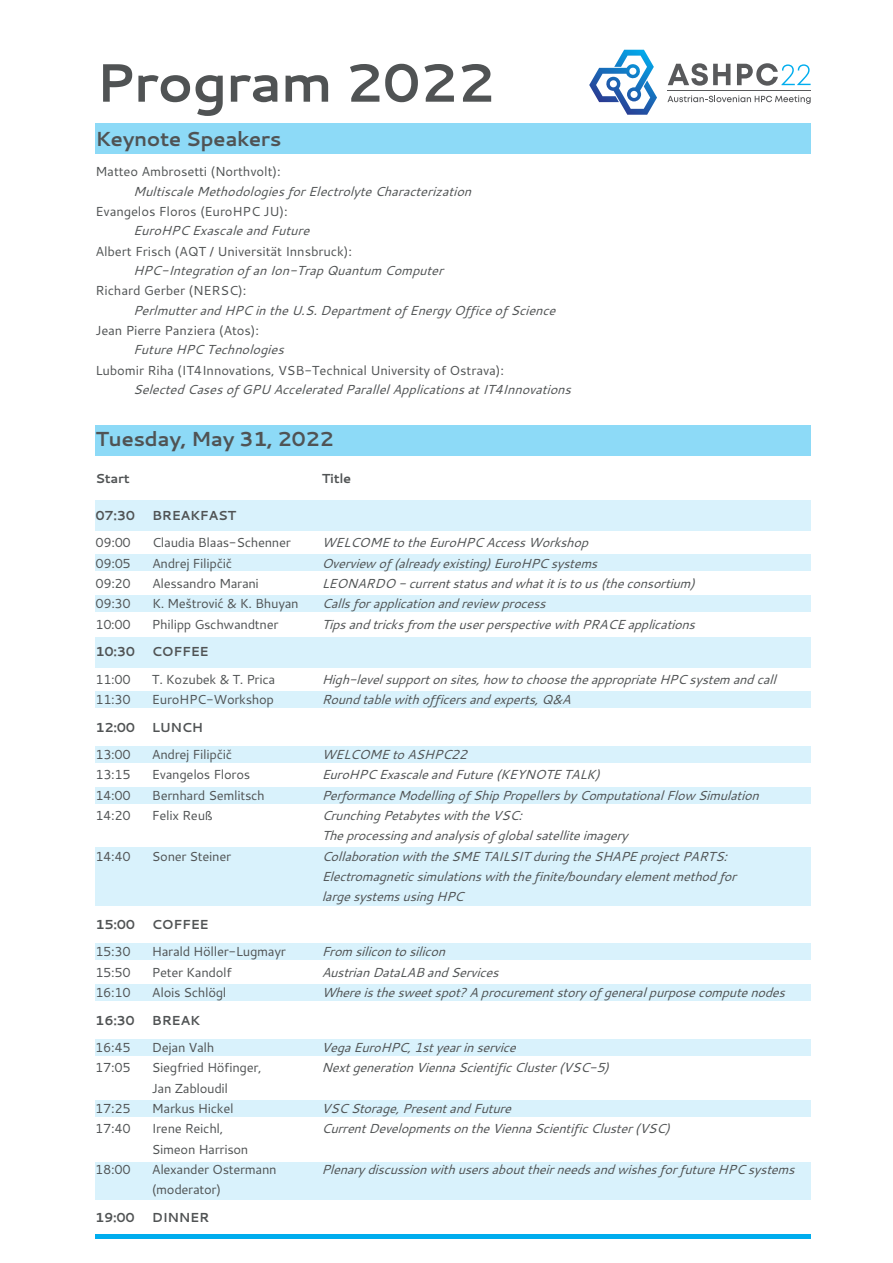
<style>
.page{position:relative;width:893px;height:1263px;background:#fff}
.page>*{position:absolute;margin:0;border:0;box-sizing:border-box;transform-origin:0 0}
.t1{font:700 54px "Cantarell";letter-spacing:-.025em;color:#505354}
.t2{font:700 20.25px "Cantarell";letter-spacing:-.025em;color:#505354}
.t3{font:italic 13.05px/20.2px "Cantarell";letter-spacing:-.025em;color:#505354}
.t4{font:13.05px "Cantarell";letter-spacing:-.025em;color:#505354}
.t5{font:700 13.05px "Cantarell";letter-spacing:-.025em;color:#505354}
</style>
<div class="page">
<div style="left:95px;top:555px;width:716px;height:16px;background:#d9f2fc"></div>
<div style="left:95px;top:596px;width:716px;height:16px;background:#d9f2fc"></div>
<div style="left:95px;top:692px;width:716px;height:16px;background:#d9f2fc"></div>
<div style="left:95px;top:746px;width:716px;height:17px;background:#d9f2fc"></div>
<div style="left:95px;top:787px;width:716px;height:16px;background:#d9f2fc"></div>
<div style="left:95px;top:943px;width:716px;height:17px;background:#d9f2fc"></div>
<div style="left:95px;top:984px;width:716px;height:17px;background:#d9f2fc"></div>
<div style="left:95px;top:1040px;width:716px;height:16px;background:#d9f2fc"></div>
<div style="left:95px;top:1100px;width:716px;height:17px;background:#d9f2fc"></div>
<div style="left:95px;top:847px;width:716px;height:59px;background:#d9f2fc"></div>
<div style="left:95px;top:637px;width:716px;height:30px;background:#d9f2fc"></div>
<div style="left:95px;top:500px;width:716px;height:31px;background:#d9f2fc"></div>
<div style="left:95px;top:425px;width:716px;height:31px;background:#8ddaf7"></div>
<div style="left:95px;top:123px;width:716px;height:30px;background:#8ddaf7"></div>
<div style="left:95px;top:1162px;width:716px;height:38px;background:#d9f2fc"></div>
<hr style="left:95px;top:1234px;width:716px;height:4px;background:#00adee">
<svg style="left:589px;top:50px;width:68px;height:65px"></svg>
<svg style="left:668px;top:63px;width:62px;height:23px"></svg>
<svg style="left:667px;top:95px;width:144px;height:9px"></svg>
<hr style="left:668px;top:91px;width:143px;height:1px;background:#58595b">
<svg style="left:737px;top:63px;width:74px;height:23px"></svg>
<p class="t1" style="left:95px;top:45px;width:401px">Program 2022</p>
<p class="t2" style="left:95px;top:125px;width:187px">Keynote Speakers</p>
<p class="t4" style="left:95px;top:163px;width:187px">Matteo Ambrosetti (Northvolt):</p>
<p class="t3" style="left:133px;top:181px;width:340px">Multiscale Methodologies for Electrolyte Characterization</p>
<p class="t4" style="left:95px;top:202px;width:194px">Evangelos Floros (EuroHPC JU):</p>
<p class="t3" style="left:133px;top:220px;width:178px">EuroHPC Exascale and Future</p>
<p class="t4" style="left:95px;top:242px;width:258px">Albert Frisch (AQT / Universität Innsbruck):</p>
<p class="t3" style="left:133px;top:260px;width:311px">HPC-Integration of an Ion-Trap Quantum Computer</p>
<p class="t4" style="left:95px;top:282px;width:153px">Richard Gerber (NERSC):</p>
<p class="t3" style="left:133px;top:299px;width:424px">Perlmutter and HPC in the U.S. Department of Energy Office of Science</p>
<p class="t4" style="left:95px;top:321px;width:165px">Jean Pierre Panziera (Atos):</p>
<p class="t3" style="left:133px;top:339px;width:152px">Future HPC Technologies</p>
<p class="t4" style="left:95px;top:361px;width:410px">Lubomir Riha (IT4Innovations, VSB-Technical University of Ostrava):</p>
<p class="t3" style="left:133px;top:379px;width:439px">Selected Cases of GPU Accelerated Parallel Applications at IT4Innovations</p>
<p class="t2" style="left:95px;top:425px;width:240px">Tuesday, May 31, 2022</p>
<p class="t5" style="left:95px;top:469px;width:36px">Start</p>
<p class="t5" style="left:322px;top:469px;width:31px">Title</p>
<p class="t5" style="left:95px;top:506px;width:41px">07:30</p>
<p class="t5" style="left:152px;top:506px;width:86px">BREAKFAST</p>
<p class="t4" style="left:95px;top:534px;width:37px">09:00</p>
<p class="t4" style="left:152px;top:534px;width:140px">Claudia Blaas-Schenner</p>
<p class="t3" style="left:322px;top:532px;width:268px">WELCOME to the EuroHPC Access Workshop</p>
<p class="t4" style="left:95px;top:554px;width:37px">09:05</p>
<p class="t4" style="left:152px;top:554px;width:82px">Andrej Filipčič</p>
<p class="t3" style="left:322px;top:552px;width:277px">Overview of (already existing) EuroHPC systems</p>
<p class="t4" style="left:95px;top:574px;width:37px">09:20</p>
<p class="t4" style="left:152px;top:574px;width:108px">Alessandro Marani</p>
<p class="t3" style="left:322px;top:573px;width:375px">LEONARDO - current status and what it is to us (the consortium)</p>
<p class="t4" style="left:95px;top:595px;width:37px">09:30</p>
<p class="t4" style="left:152px;top:595px;width:148px">K. Meštrović &amp; K. Bhuyan</p>
<p class="t3" style="left:322px;top:593px;width:225px">Calls for application and review process</p>
<p class="t4" style="left:95px;top:615px;width:37px">10:00</p>
<p class="t4" style="left:152px;top:615px;width:128px">Philipp Gschwandtner</p>
<p class="t3" style="left:322px;top:613px;width:375px">Tips and tricks from the user perspective with PRACE applications</p>
<p class="t5" style="left:95px;top:642px;width:41px">10:30</p>
<p class="t5" style="left:152px;top:642px;width:58px">COFFEE</p>
<p class="t4" style="left:95px;top:670px;width:37px">11:00</p>
<p class="t4" style="left:152px;top:670px;width:125px">T. Kozubek &amp; T. Prica</p>
<p class="t3" style="left:322px;top:668px;width:456px">High-level support on sites, how to choose the appropriate HPC system and call</p>
<p class="t4" style="left:95px;top:690px;width:37px">11:30</p>
<p class="t4" style="left:152px;top:690px;width:124px">EuroHPC-Workshop</p>
<p class="t3" style="left:322px;top:689px;width:250px">Round table with officers and experts, Q&amp;A</p>
<p class="t5" style="left:95px;top:718px;width:41px">12:00</p>
<p class="t5" style="left:152px;top:718px;width:53px">LUNCH</p>
<p class="t4" style="left:95px;top:745px;width:37px">13:00</p>
<p class="t4" style="left:152px;top:745px;width:82px">Andrej Filipčič</p>
<p class="t3" style="left:322px;top:744px;width:147px">WELCOME to ASHPC22</p>
<p class="t4" style="left:95px;top:766px;width:37px">13:15</p>
<p class="t4" style="left:152px;top:766px;width:100px">Evangelos Floros</p>
<p class="t3" style="left:322px;top:764px;width:280px">EuroHPC Exascale and Future (KEYNOTE TALK)</p>
<p class="t4" style="left:95px;top:786px;width:37px">14:00</p>
<p class="t4" style="left:152px;top:786px;width:114px">Bernhard Semlitsch</p>
<p class="t3" style="left:322px;top:784px;width:439px">Performance Modelling of Ship Propellers by Computational Flow Simulation</p>
<p class="t4" style="left:95px;top:806px;width:37px">14:20</p>
<p class="t4" style="left:152px;top:806px;width:62px">Felix Reuß</p>
<p class="t3" style="left:322px;top:805px;width:308px">Crunching Petabytes with the VSC:<br>The processing and analysis of global satellite imagery</p>
<p class="t4" style="left:95px;top:847px;width:37px">14:40</p>
<p class="t4" style="left:152px;top:847px;width:81px">Soner Steiner</p>
<p class="t3" style="left:322px;top:845px;width:416px">Collaboration with the SME TAILSIT during the SHAPE project PARTS:<br>Electromagnetic simulations with the finite/boundary element method for large systems using HPC</p>
<p class="t5" style="left:95px;top:915px;width:41px">15:00</p>
<p class="t5" style="left:152px;top:915px;width:58px">COFFEE</p>
<p class="t4" style="left:95px;top:943px;width:37px">15:30</p>
<p class="t4" style="left:152px;top:943px;width:135px">Harald Höller-Lugmayr</p>
<p class="t3" style="left:322px;top:941px;width:125px">From silicon to silicon</p>
<p class="t4" style="left:95px;top:963px;width:37px">15:50</p>
<p class="t4" style="left:152px;top:963px;width:81px">Peter Kandolf</p>
<p class="t3" style="left:322px;top:961px;width:178px">Austrian DataLAB and Services</p>
<p class="t4" style="left:95px;top:983px;width:37px">16:10</p>
<p class="t4" style="left:152px;top:983px;width:76px">Alois Schlögl</p>
<p class="t3" style="left:322px;top:982px;width:465px">Where is the sweet spot? A procurement story of general purpose compute nodes</p>
<p class="t5" style="left:95px;top:1011px;width:41px">16:30</p>
<p class="t5" style="left:152px;top:1011px;width:50px">BREAK</p>
<p class="t4" style="left:95px;top:1038px;width:37px">16:45</p>
<p class="t4" style="left:152px;top:1038px;width:64px">Dejan Valh</p>
<p class="t3" style="left:322px;top:1037px;width:196px">Vega EuroHPC, 1st year in service</p>
<p class="t4" style="left:95px;top:1059px;width:37px">17:05</p>
<p class="t4" style="left:152px;top:1059px;width:112px">Siegfried Höfinger,</p>
<p class="t3" style="left:322px;top:1057px;width:289px">Next generation Vienna Scientific Cluster (VSC-5)</p>
<p class="t4" style="left:152px;top:1079px;width:78px">Jan Zabloudil</p>
<p class="t4" style="left:95px;top:1099px;width:37px">17:25</p>
<p class="t4" style="left:152px;top:1099px;width:83px">Markus Hickel</p>
<p class="t3" style="left:322px;top:1098px;width:191px">VSC Storage, Present and Future</p>
<p class="t4" style="left:95px;top:1120px;width:37px">17:40</p>
<p class="t4" style="left:152px;top:1120px;width:73px">Irene Reichl,</p>
<p class="t3" style="left:322px;top:1118px;width:350px">Current Developments on the Vienna Scientific Cluster (VSC)</p>
<p class="t4" style="left:152px;top:1140px;width:98px">Simeon Harrison</p>
<p class="t4" style="left:95px;top:1160px;width:37px">18:00</p>
<p class="t4" style="left:152px;top:1160px;width:126px">Alexander Ostermann</p>
<p class="t3" style="left:322px;top:1159px;width:474px">Plenary discussion with users about their needs and wishes for future HPC systems</p>
<p class="t4" style="left:152px;top:1181px;width:71px">(moderator)</p>
<p class="t5" style="left:95px;top:1208px;width:41px">19:00</p>
<p class="t5" style="left:152px;top:1208px;width:59px">DINNER</p>
</div>
